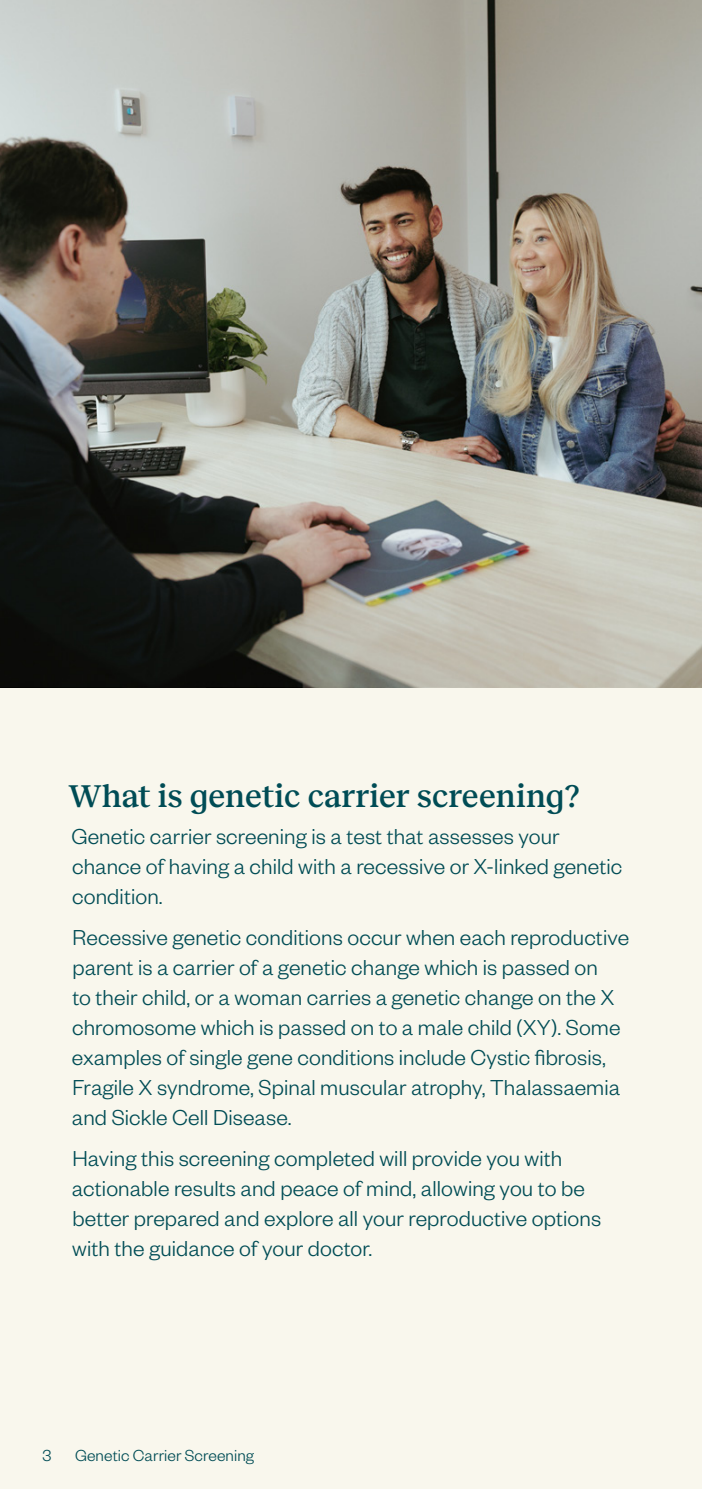
<style>
.page{position:relative;width:702px;height:1489px;background:#fff}
.page>*{position:absolute;margin:0;border:0;box-sizing:border-box;transform-origin:0 0}
._02__Heading{font:500 32.5px "Reckless";color:#004c55}
._05A__Body_copy{font:300 23.75px/30px "Founders Grotesk";letter-spacing:.005em;color:#004c55}
.t1{font:300 17.5px "Founders Grotesk";letter-spacing:.005em;color:#004c55}
</style>
<div class="page">
<div style="left:0;top:0;width:702px;height:1488px;background:#f9f7ed"></div>
<img style="left:0;top:0;width:702px;height:687px">
<p class="_02__Heading" style="left:69px;top:772px;width:512px">What is genetic carrier screening?</p>
<p class="_05A__Body_copy" style="left:71px;top:820px;width:552px">Genetic carrier screening is a test that assesses your chance of having a child with a recessive or X-linked genetic condition.</p>
<p class="_05A__Body_copy" style="left:72px;top:921px;width:559px">Recessive genetic conditions occur when each reproductive parent is a carrier of a genetic change which is passed on<br>to their child, or a woman carries a genetic change on the X chromosome which is passed on to a male child (XY). Some examples of single gene conditions include Cystic fibrosis, Fragile X syndrome, Spinal muscular atrophy, Thalassaemia and Sickle Cell Disease.</p>
<p class="_05A__Body_copy" style="left:72px;top:1141px;width:530px">Having this screening completed will provide you with actionable results and peace of mind, allowing you to be better prepared and explore all your reproductive options with the guidance of your doctor.</p>
<p class="t1" style="left:43px;top:1444px;width:10px">3</p>
<p class="t1" style="left:75px;top:1444px;width:180px">Genetic Carrier Screening</p>
</div>
